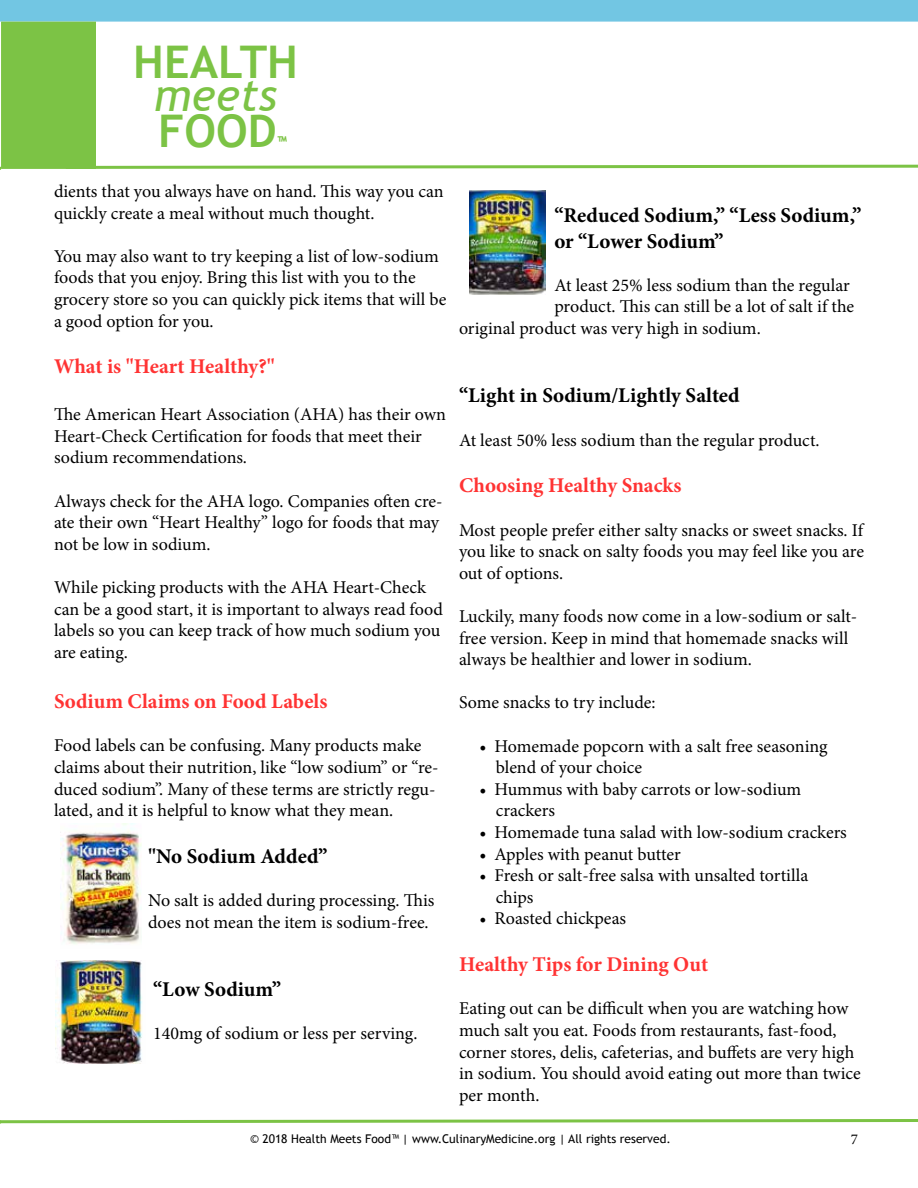
<style>
.page{position:relative;width:918px;height:1188px;background:#fff}
.page>*{position:absolute;margin:0;border:0;box-sizing:border-box;transform-origin:0 0}
.t1{font:700 45px "Trebuchet MS";color:#7cc345}
.t2{font:italic 45px "Trebuchet MS";color:#7cc345}
.t3{font:700 21px/25.2px "Minion Pro";color:#000}
.t4{font:700 21px "Minion Pro";color:#f33}
.t5{font:18px/21.6px "Minion Pro";color:#000}
.t6{font:700 15px "Trebuchet MS";color:#7cc345}
.t7{font:15px "Minion Pro";color:#000}
.t8{font:12px "Trebuchet MS";color:#000}
</style>
<div class="page">
<div style="left:0;top:0;width:918px;height:22px;background:#72c6e3"></div>
<div style="left:2px;top:22px;width:93px;height:146px;background:#7cc345"></div>
<div style="left:1px;top:22px;width:95px;height:147px;border:2px solid #7cc345"></div>
<svg style="left:63px;top:163px;width:855px;height:6px"></svg>
<svg style="left:0;top:1119px;width:918px;height:5px"></svg>
<img style="left:55px;top:960px;width:87px;height:104px">
<img style="left:470px;top:190px;width:75px;height:105px">
<img style="left:61px;top:824px;width:80px;height:120px">
<h1 class="t1" style="left:133px;top:33px;width:166px">HEALTH</h1>
<h1 class="t2" style="left:154px;top:68px;width:124px">meets</h1>
<h1 class="t1" style="left:158px;top:102px;width:120px">FOOD</h1>
<p class="t6" style="left:277px;top:132px;width:11px">™</p>
<p class="t5" style="left:54px;top:181px;width:391px">dients that you always have on hand. This way you can quickly create a meal without much thought.</p>
<p class="t5" style="left:54px;top:245px;width:394px">You may also want to try keeping a list of low-sodium foods that you enjoy. Bring this list with you to the grocery store so you can quickly pick items that will be a good option for you.</p>
<p class="t4" style="left:54px;top:352px;width:222px">What is "Heart Healthy?"</p>
<p class="t5" style="left:54px;top:404px;width:394px">The American Heart Association (AHA) has their own<br>Heart-Check Certification for foods that meet their sodium recommendations.</p>
<p class="t5" style="left:54px;top:490px;width:390px">Always check for the AHA logo. Companies often cre&shy;ate their own “Heart Healthy” logo for foods that may not be low in sodium.</p>
<p class="t5" style="left:54px;top:577px;width:390px">While picking products with the AHA Heart-Check can be a good start, it is important to always read food labels so you can keep track of how much sodium you are eating.</p>
<p class="t4" style="left:54px;top:687px;width:275px">Sodium Claims on Food Labels</p>
<p class="t5" style="left:54px;top:735px;width:386px">Food labels can be confusing. Many products make claims about their nutrition, like “low sodium” or “re&shy;duced sodium”. Many of these terms are strictly regu&shy;lated, and it is helpful to know what they mean.</p>
<p class="t3" style="left:148px;top:843px;width:181px">"No Sodium Added”</p>
<p class="t5" style="left:148px;top:890px;width:288px">No salt is added during processing. This does not mean the item is sodium-free.</p>
<p class="t3" style="left:554px;top:203px;width:309px">“Reduced Sodium,” “Less Sodium,” or “Lower Sodium”</p>
<p class="t5" style="left:554px;top:274px;width:297px">At least 25% less sodium than the regular</p>
<p class="t5" style="left:554px;top:296px;width:301px">product. This can still be a lot of salt if the</p>
<p class="t5" style="left:459px;top:317px;width:303px">original product was very high in sodium.</p>
<p class="t3" style="left:459px;top:383px;width:282px">“Light in Sodium/Lightly Salted</p>
<p class="t5" style="left:459px;top:429px;width:362px">At least 50% less sodium than the regular product.</p>
<p class="t4" style="left:459px;top:471px;width:224px">Choosing Healthy Snacks</p>
<p class="t5" style="left:459px;top:519px;width:407px;text-align:justify">Most people prefer either salty snacks or sweet snacks. If you like to snack on salty foods you may feel like you are out of options.</p>
<p class="t5" style="left:459px;top:605px;width:400px">Luckily, many foods now come in a low-sodium or salt&shy;free version. Keep in mind that homemade snacks will always be healthier and lower in sodium.</p>
<p class="t5" style="left:459px;top:692px;width:198px">Some snacks to try include:</p>
<p class="t5" style="left:496px;top:735px;width:333px;text-indent:-16px">• Homemade popcorn with a salt free seasoning blend of your choice</p>
<p class="t5" style="left:496px;top:778px;width:307px;text-indent:-16px">• Hummus with baby carrots or low-sodium crackers</p>
<p class="t5" style="left:479px;top:821px;width:369px">• Homemade tuna salad with low-sodium crackers</p>
<p class="t5" style="left:479px;top:843px;width:203px">• Apples with peanut butter</p>
<p class="t5" style="left:496px;top:865px;width:314px;text-indent:-16px">• Fresh or salt-free salsa with unsalted tortilla chips</p>
<p class="t5" style="left:479px;top:908px;width:148px">• Roasted chickpeas</p>
<p class="t4" style="left:459px;top:950px;width:251px">Healthy Tips for Dining Out</p>
<p class="t5" style="left:459px;top:998px;width:403px">Eating out can be difficult when you are watching how much salt you eat. Foods from restaurants, fast-food, corner stores, delis, cafeterias, and buffets are very high in sodium. You should avoid eating out more than twice per month.</p>
<p class="t7" style="left:851px;top:1129px;width:9px">7</p>
<p class="t3" style="left:153px;top:977px;width:129px">“Low Sodium”</p>
<p class="t5" style="left:153px;top:1023px;width:266px">140mg of sodium or less per serving.</p>
<p class="t8" style="left:250px;top:1132px;width:422px">© 2018 Health Meets Food™ | www.CulinaryMedicine.org | All rights reserved.</p>
</div>
